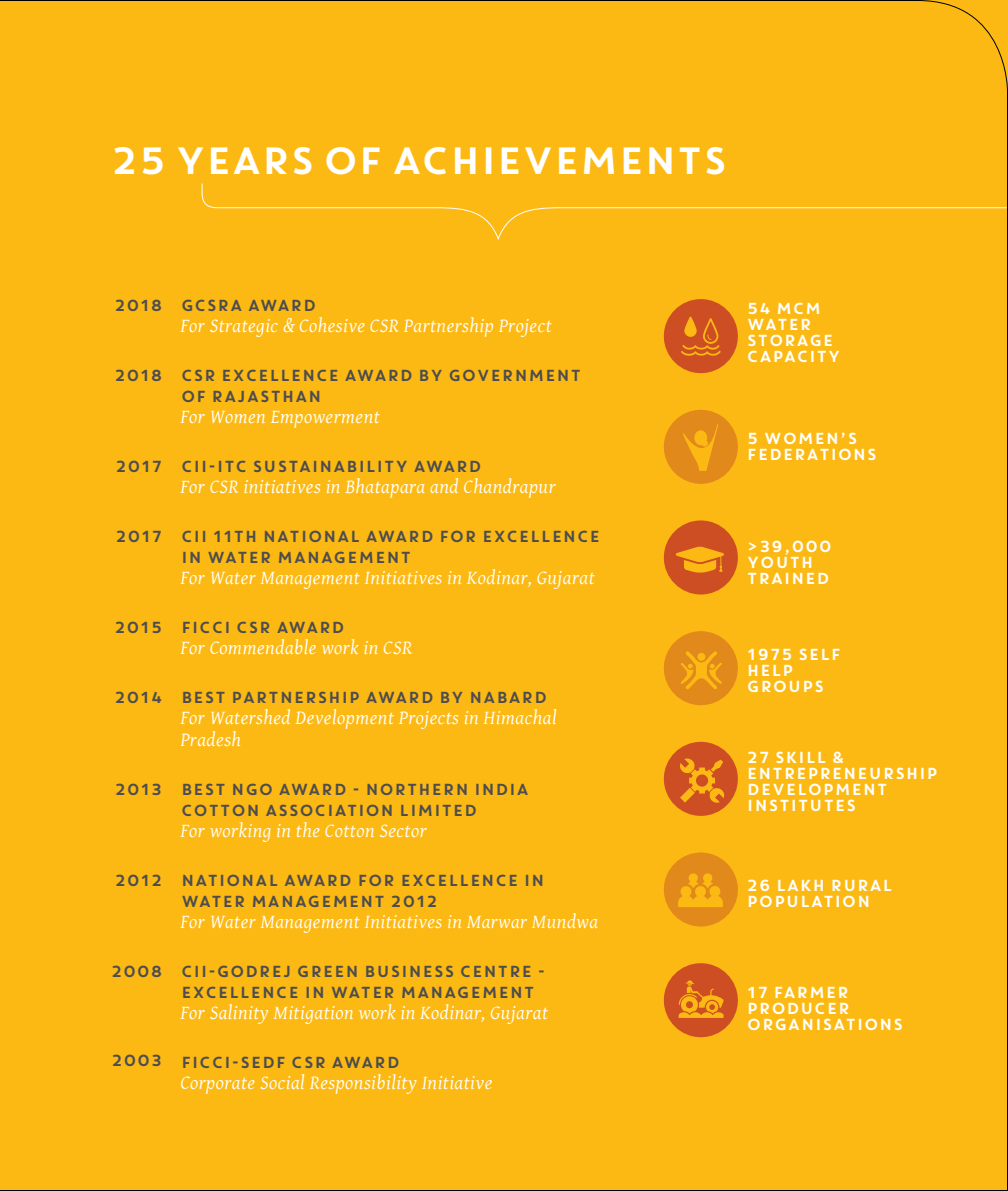
<style>
.page{position:relative;width:1008px;height:1191px;background:#fdb913}
.page>*{position:absolute;margin:0;border:0;box-sizing:border-box;transform-origin:0 0}
.t1{font:38px "Core Circus";letter-spacing:-.1em;color:#fff}
.t2{font:italic 20px/21px "Gentium Basic";letter-spacing:.025em;color:#fff}
.t3{font:16px/21px "Core Circus";letter-spacing:-.05em;color:#4d4d4f}
.t4{font:16px/16px "Core Circus";letter-spacing:-.05em;color:#fff}
</style>
<div class="page">
<h1 class="t1" style="left:109px;top:135px;width:93px">25 YEA</h1>
<h1 class="t1" style="left:260px;top:135px;width:159px">RS OF ACH</h1>
<h1 class="t1" style="left:479px;top:135px;width:45px">IEVEMENTS</h1>
<p class="t3" style="left:114px;top:294px;width:51px">2018</p>
<p class="t3" style="left:114px;top:364px;width:51px">2018</p>
<p class="t3" style="left:115px;top:455px;width:50px">2017</p>
<p class="t3" style="left:115px;top:525px;width:50px">2017</p>
<p class="t3" style="left:114px;top:616px;width:51px">2015</p>
<p class="t3" style="left:114px;top:686px;width:51px">2014</p>
<p class="t3" style="left:114px;top:778px;width:50px">2013</p>
<p class="t3" style="left:114px;top:869px;width:50px">2012</p>
<p class="t3" style="left:110px;top:960px;width:54px">2008</p>
<p class="t3" style="left:111px;top:1049px;width:54px">2003</p>
<p class="t3" style="left:180px;top:294px;width:13px">GCS</p>
<p class="t3" style="left:217px;top:294px;width:101px">RA AWARD</p>
<p class="t2" style="left:180px;top:315px;width:373px">For Strategic &amp; Cohesive CSR Partnership Project</p>
<p class="t3" style="left:180px;top:364px;width:403px">CSR EXCELLENCE AWARD BY GOVERNMENT<br>OF RAJASTHAN</p>
<p class="t2" style="left:180px;top:406px;width:201px">For Women Empowerment</p>
<p class="t3" style="left:180px;top:455px;width:304px">CII-ITC SUSTAI NABI LITY AWARD</p>
<p class="t2" style="left:180px;top:476px;width:377px">For CSR initiatives in Bhatapara and Chandrapur</p>
<p class="t3" style="left:180px;top:525px;width:422px">CII 11TH NATIONAL AWARD FOR EXCELLENCE<br>I N WATER MANAGEMENT</p>
<p class="t2" style="left:180px;top:567px;width:416px">For Water Management Initiatives in Kodinar, Gujarat</p>
<p class="t3" style="left:180px;top:616px;width:167px">FICCI CSR AWARD</p>
<p class="t2" style="left:180px;top:637px;width:233px">For Commendable work in CSR</p>
<p class="t3" style="left:180px;top:686px;width:302px">BEST PARTNERSHIP AWARD BY NABA</p>
<p class="t3" style="left:521px;top:686px;width:23px">RD</p>
<p class="t2" style="left:180px;top:707px;width:378px">For Watershed Development Projects in Himachal<br>Pradesh</p>
<p class="t3" style="left:180px;top:777px;width:65px">BEST NGO</p>
<p class="t3" style="left:180px;top:777px;width:351px;text-indent:97px">AWARD - NORTHERN INDIA<br>COTTON ASSOCIATION LI MITED</p>
<p class="t2" style="left:180px;top:819px;width:248px">For working in the Cotton Sector</p>
<p class="t3" style="left:180px;top:868px;width:366px">NATIONAL AWARD FOR EXCELLENCE I N<br>WATER MANAGEMENT 2012</p>
<p class="t2" style="left:180px;top:910px;width:419px">For Water Management Initiatives in Marwar Mundwa</p>
<p class="t3" style="left:180px;top:959px;width:367px">CII-GODREJ GREEN BUSI NESS CENTRE -<br>EXCELLENCE I N WATER MANAGEMENT</p>
<p class="t2" style="left:180px;top:1001px;width:369px">For Salinity Mitigation work in Kodinar, Gujarat</p>
<p class="t3" style="left:180px;top:1050px;width:71px">FICCI-SEDF</p>
<p class="t3" style="left:291px;top:1050px;width:111px">CSR AWARD</p>
<p class="t2" style="left:180px;top:1071px;width:313px">Corporate Social Responsibility Initiative</p>
<p class="t4" style="left:746px;top:300px;width:97px">54 MCM<br>WATER<br>STORAGE<br>CAPACI TY</p>
<p class="t4" style="left:746px;top:430px;width:133px">5 WOMEN’S<br>FEDERATIONS</p>
<p class="t4" style="left:746px;top:537px;width:88px">&gt;39,000<br>YOUTH<br>TRAI NED</p>
<p class="t4" style="left:746px;top:646px;width:97px">1975 SELF<br>H ELP<br>GROUPS</p>
<p class="t4" style="left:746px;top:748px;width:181px">27 SKI LL &amp;<br>ENTREPRENEURSHIP<br>DEVELOPMENT<br>INSTITUTES</p>
<p class="t4" style="left:746px;top:876px;width:149px">26 LAKH R URAL<br>POPULATION</p>
<p class="t4" style="left:746px;top:983px;width:159px">17 FARMER<br>PRODUCER<br>ORGANISATIONS</p>
</div>
